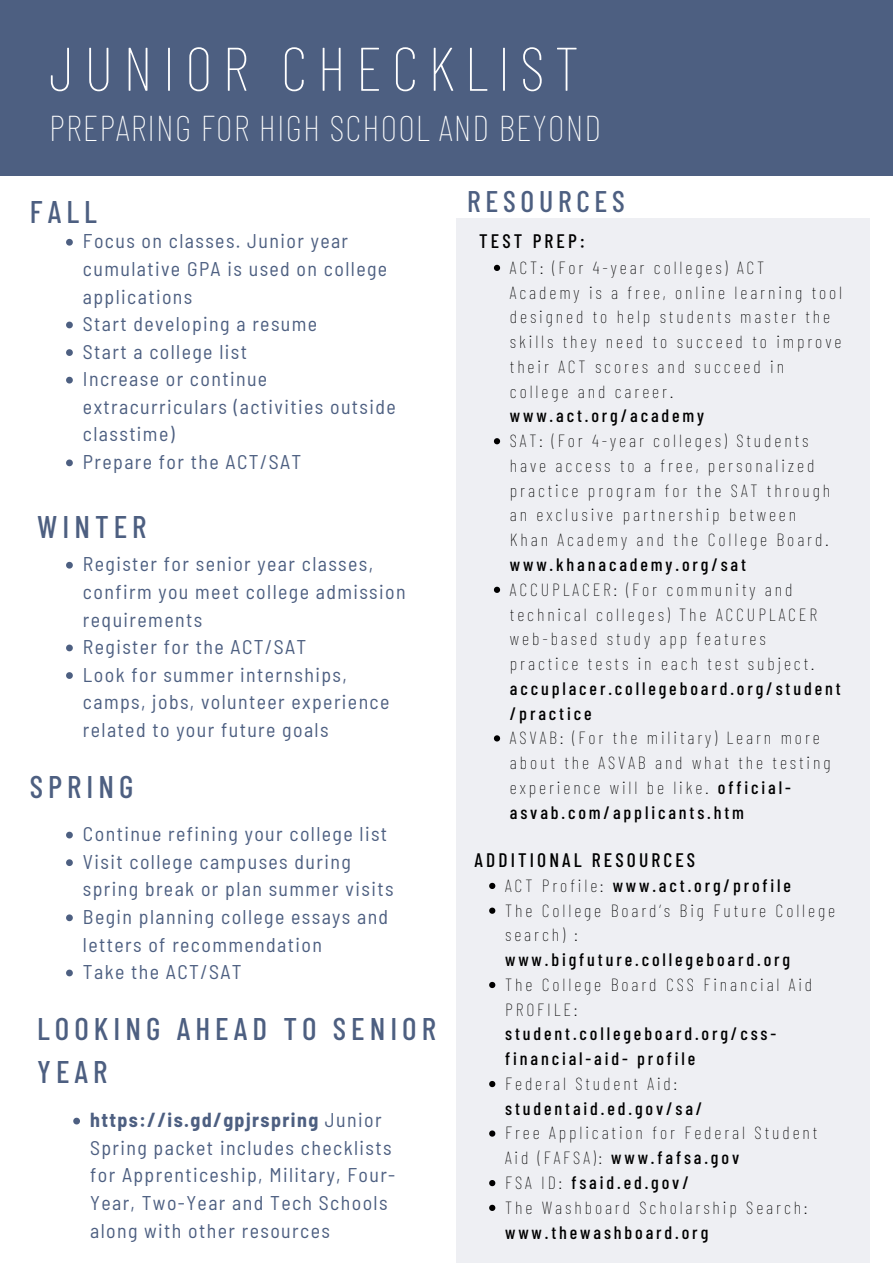
<style>
.page{position:relative;width:893px;height:1263px;background:#fff}
.page>*{position:absolute;margin:0;border:0;box-sizing:border-box;transform-origin:0 0}
.t1{font:100 61.5px "Barlow Condensed";letter-spacing:.16em;color:#fff}
.t2{font:100 36.67px "Barlow Condensed";letter-spacing:.03em;color:#fff}
.t3{font:500 31.28px/43.3px "Barlow Condensed";letter-spacing:.16em;color:#4d5f81}
.t4{font:500 29.78px "Barlow Condensed";letter-spacing:.16em;color:#4d5f81}
.t5{font:semi-condensed 19.88px/27.6px "Barlow";letter-spacing:.07em;color:#4d5f81}
.t6{font:500 19.5px "Barlow Condensed";letter-spacing:.16em;color:#000}
.t7{font:100 18px/24.8px "Barlow Condensed";letter-spacing:.16em;color:#000}
.t8{font:500 18px/24.8px "Barlow Condensed";letter-spacing:.16em;color:#000}
.s1{font-weight:700}
.s2{font-weight:500}
.s3{font-weight:100}
</style>
<div class="page">
<div style="left:0;top:0;width:893px;height:175px;background:#4d5f81"></div>
<div style="left:456px;top:218px;width:413px;height:1045px;background:#eeeff3"></div>
<svg style="left:494px;top:265px;width:6px;height:6px"></svg>
<svg style="left:494px;top:438px;width:6px;height:6px"></svg>
<svg style="left:494px;top:587px;width:6px;height:6px"></svg>
<svg style="left:494px;top:735px;width:6px;height:6px"></svg>
<svg style="left:489px;top:883px;width:6px;height:6px"></svg>
<svg style="left:489px;top:907px;width:6px;height:7px"></svg>
<svg style="left:489px;top:982px;width:6px;height:6px"></svg>
<svg style="left:489px;top:1081px;width:6px;height:6px"></svg>
<svg style="left:489px;top:1130px;width:6px;height:7px"></svg>
<svg style="left:489px;top:1180px;width:6px;height:6px"></svg>
<svg style="left:489px;top:1205px;width:6px;height:6px"></svg>
<svg style="left:66px;top:562px;width:7px;height:7px"></svg>
<svg style="left:66px;top:644px;width:7px;height:7px"></svg>
<svg style="left:66px;top:672px;width:7px;height:7px"></svg>
<svg style="left:66px;top:239px;width:7px;height:7px"></svg>
<svg style="left:66px;top:322px;width:7px;height:6px"></svg>
<svg style="left:66px;top:349px;width:7px;height:7px"></svg>
<svg style="left:66px;top:377px;width:7px;height:6px"></svg>
<svg style="left:66px;top:459px;width:7px;height:7px"></svg>
<svg style="left:66px;top:832px;width:7px;height:6px"></svg>
<svg style="left:66px;top:859px;width:7px;height:7px"></svg>
<svg style="left:66px;top:914px;width:7px;height:7px"></svg>
<svg style="left:66px;top:969px;width:7px;height:7px"></svg>
<svg style="left:73px;top:1118px;width:7px;height:6px"></svg>
<p class="t1" style="left:49px;top:29px;width:531px">JUNIOR CHECKLIST</p>
<p class="t2" style="left:49px;top:104px;width:553px">PREPARING FOR HIGH SCHOOL AND BEYOND</p>
<p class="t3" style="left:30px;top:188px;width:68px">FALL</p>
<p class="t5" style="left:83px;top:227px;width:306px">Focus on classes. Junior year cumulative GPA is used on college applications</p>
<p class="t5" style="left:83px;top:309px;width:236px">Start developing a resume</p>
<p class="t5" style="left:83px;top:337px;width:166px">Start a college list</p>
<p class="t5" style="left:83px;top:365px;width:314px">Increase or continue extracurriculars (activities outside classtime)</p>
<p class="t5" style="left:83px;top:447px;width:220px">Prepare for the ACT/SAT</p>
<p class="t3" style="left:37px;top:504px;width:111px">WINTER</p>
<p class="t5" style="left:83px;top:550px;width:324px">Register for senior year classes, confirm you meet college admission requirements</p>
<p class="t5" style="left:83px;top:632px;width:225px">Register for the ACT/SAT</p>
<p class="t5" style="left:83px;top:660px;width:308px">Look for summer internships, camps, jobs, volunteer experience related to your future goals</p>
<p class="t3" style="left:30px;top:763px;width:105px">SPRING</p>
<p class="t5" style="left:83px;top:819px;width:306px">Continue refining your college list</p>
<p class="t5" style="left:83px;top:847px;width:312px">Visit college campuses during spring break or plan summer visits</p>
<p class="t5" style="left:83px;top:902px;width:307px">Begin planning college essays and letters of recommendation</p>
<p class="t5" style="left:83px;top:957px;width:160px">Take the ACT/SAT</p>
<p class="t3" style="left:37px;top:1005px;width:400px">LOOKING AHEAD TO SENIOR<br>YEAR</p>
<p class="t5" style="left:90px;top:1105px;width:307px"><span class="s1">https://is.gd/gpjrspring</span> Junior Spring packet includes checklists for Apprenticeship, Military, Four-Year, Two-Year and Tech Schools along with other resources</p>
<p class="t4" style="left:467px;top:182px;width:159px">RESOURCES</p>
<p class="t6" style="left:479px;top:229px;width:107px">TEST PREP:</p>
<p class="t7" style="left:510px;top:254px;width:334px">ACT: (For 4-year colleges) ACT<br>Academy is a free, online learning tool designed to help students master the skills they need to succeed to improve their ACT scores and succeed in college and career. <span class="s2">www.act.org/academy</span></p>
<p class="t7" style="left:510px;top:428px;width:322px">SAT: (For 4-year colleges) Students have access to a free, personalized practice program for the SAT through an exclusive partnership between Khan Academy and the College Board. <span class="s2">www.khanacademy.org/sat</span></p>
<p class="t7" style="left:510px;top:576px;width:332px">ACCUPLACER: (For community and technical colleges) The ACCUPLACER web-based study app features<br>practice tests in each test subject. <span class="s2">accuplacer.collegeboard.org/student /practice</span></p>
<p class="t7" style="left:510px;top:725px;width:322px">ASVAB: (For the military) Learn more about the ASVAB and what the testing experience will be like. <span class="s2">official&shy;asvab.com/applicants.htm</span></p>
<p class="t6" style="left:474px;top:847px;width:222px">ADDITIONAL RESOURCES</p>
<p class="t8" style="left:505px;top:872px;width:287px"><span class="s3">ACT Profile:</span> www.act.org/profile</p>
<p class="t7" style="left:505px;top:897px;width:331px">The College Board’s Big Future College search) : <span class="s2">www.bigfuture.collegeboard.org</span></p>
<p class="t8" style="left:505px;top:971px;width:309px"><span class="s3">The College Board CSS Financial Aid<br>PROFILE: </span>student.collegeboard.org/css&shy;financial-aid- profile</p>
<p class="t8" style="left:505px;top:1070px;width:199px"><span class="s3">Federal Student Aid: </span>studentaid.ed.gov/sa/</p>
<p class="t7" style="left:505px;top:1120px;width:314px">Free Application for Federal Student<br>Aid (FAFSA): <span class="s2">www.fafsa.gov</span></p>
<p class="t8" style="left:505px;top:1169px;width:185px"><span class="s3">FSA ID:</span> fsaid.ed.gov/</p>
<p class="t7" style="left:505px;top:1194px;width:304px">The Washboard Scholarship Search: <span class="s2">www.thewashboard.org</span></p>
</div>
